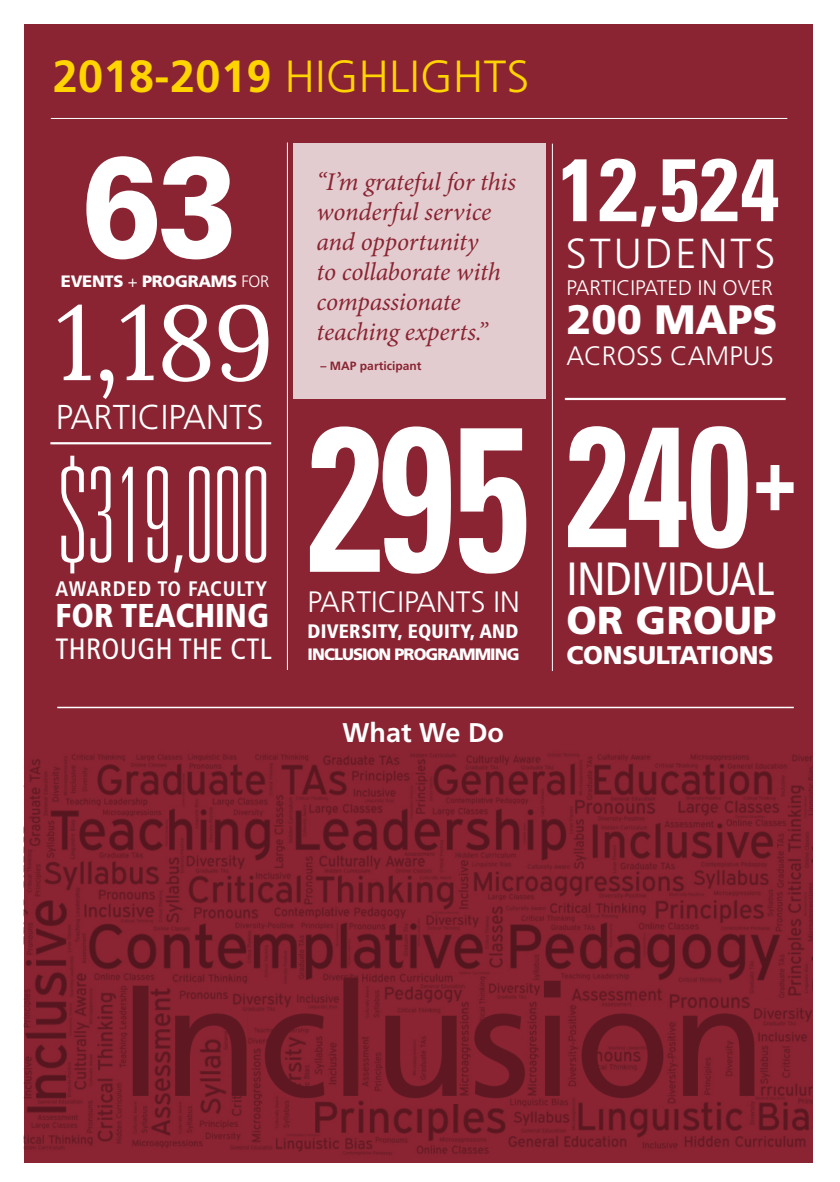
<style>
.page{position:relative;width:840px;height:1182px;background:#fff}
.page>*{position:absolute;margin:0;border:0;box-sizing:border-box;transform-origin:0 0}
.t1{font:700 condensed 205.5px "Univers";color:#fff;scale:.82 1}
.t2{font:900 142.8px "Univers";color:#fff;scale:.82 1}
.t3{font:100 ultra-condensed 132.15px "Univers";letter-spacing:-.01em;color:#fff}
.t4{font:105.45px "Lora";color:#fff}
.t5{font:900 90px "Univers";color:#fff;scale:.82 1}
.t6{font:700 condensed 88.65px "Univers";color:#fff}
.t7{font:condensed 46.5px "Frutiger";letter-spacing:-.01em;color:#fff}
.t8{font:300 45px "Frutiger";letter-spacing:.01em;color:#ffd400}
.t9{font:300 42px "Frutiger";letter-spacing:.07em;color:#fff}
.t10{font:900 41.1px "Frutiger";color:#fff}
.t11{font:900 39px "Frutiger";letter-spacing:.01em;color:#fff}
.t12{font:300 34.5px "Frutiger";color:#fff}
.t13{font:900 condensed 33px "Frutiger";color:#fff}
.t14{font:300 29.55px "Frutiger";color:#fff}
.t15{font:condensed 29.4px "Frutiger";letter-spacing:.01em;color:#fff}
.t16{font:700 27px "Frutiger";color:#fff}
.t17{font:300 26.7px "Frutiger";color:#fff}
.t18{font:italic 25.5px/30px "Minion Pro";letter-spacing:-.005em;color:#8a2432}
.t19{font:900 25.5px "Frutiger";letter-spacing:-.01em;color:#fff}
.t20{font:300 21.15px "Frutiger";color:#fff}
.t21{font:700 condensed 21px "Frutiger";letter-spacing:.04em;color:#fff}
.t22{font:900 condensed 19.5px "Frutiger";letter-spacing:.01em;color:#fff}
.t23{font:900 16.5px "Frutiger";letter-spacing:-.06em;color:#fff}
.t24{font:900 16.5px "Frutiger";letter-spacing:-.02em;color:#fff}
.t25{font:700 12px "Frutiger";color:#8a2432}
.s1{font-weight:700}
.s2{font-weight:300}
.s3{font-size:171px}
</style>
<div class="page">
<div style="left:24px;top:24px;width:788px;height:1138px;background:#8a2432"></div>
<hr style="left:51px;top:118px;width:736px;height:1px;background:#fff">
<hr style="left:50px;top:442px;width:221px;height:2px;background:#fff">
<hr style="left:57px;top:706px;width:736px;height:2px;background:#fff">
<hr style="left:564px;top:398px;width:221px;height:2px;background:#fff">
<img style="left:24px;top:753px;width:788px;height:402px">
<div style="left:293px;top:144px;width:252px;height:255px;background:#e3cccf"></div>
<hr style="left:287px;top:142px;width:1px;height:528px;background:#fff">
<hr style="left:552px;top:144px;width:1px;height:527px;background:#fff">
<h3 class="t8" style="left:53px;top:51px;width:478px"><span class="s1">2018-2019</span> HIGHLIGHTS</h3>
<h2 class="t2" style="left:82px;top:118px;width:189px">63</h2>
<p class="t24" style="left:61px;top:271px;width:210px">EVENTS <span class="s2">+</span> PROGRAMS <span class="s2">FOR</span></p>
<h3 class="t4" style="left:56px;top:281px;width:220px">1,189</h3>
<h3 class="t12" style="left:56px;top:398px;width:209px">PARTICIPANTS</h3>
<h3 class="t3" style="left:58px;top:448px;width:214px">$319,000</h3>
<p class="t21" style="left:55px;top:576px;width:213px">AWARDED TO FACULTY</p>
<p class="t13" style="left:55px;top:596px;width:215px">FOR TEACHING</p>
<p class="t15" style="left:55px;top:631px;width:218px">THROUGH THE CTL</p>
<p class="t18" style="left:316px;top:167px;width:201px">“I’m grateful for this wonderful service and opportunity<br>to collaborate with compassionate teaching experts.”</p>
<p class="t25" style="left:320px;top:358px;width:102px">– MAP participant</p>
<h3 class="t6" style="left:558px;top:135px;width:222px">12,524</h3>
<h3 class="t9" style="left:565px;top:229px;width:211px">STUDENTS</h3>
<p class="t20" style="left:566px;top:276px;width:208px">PARTICIPATED IN OVER</p>
<h3 class="t10" style="left:566px;top:295px;width:213px">200 MAPS</h3>
<p class="t17" style="left:566px;top:341px;width:209px">ACROSS CAMPUS</p>
<h1 class="t1" style="left:308px;top:372px;width:541px">295 <span class="s3">240</span></h1>
<h3 class="t5" style="left:750px;top:422px;width:61px">+</h3>
<h3 class="t7" style="left:566px;top:552px;width:209px">INDIVIDUAL</h3>
<h3 class="t11" style="left:566px;top:597px;width:211px">OR GROUP</h3>
<p class="t19" style="left:566px;top:640px;width:209px">CONSULTATIONS</p>
<p class="t14" style="left:307px;top:585px;width:214px">PARTICIPANTS IN</p>
<p class="t22" style="left:307px;top:619px;width:212px">DIVERSITY, EQUITY, AND</p>
<p class="t23" style="left:307px;top:644px;width:213px">INCLUSION PROGRAMMING</p>
<p class="t16" style="left:342px;top:717px;width:163px">What We Do</p>
</div>
